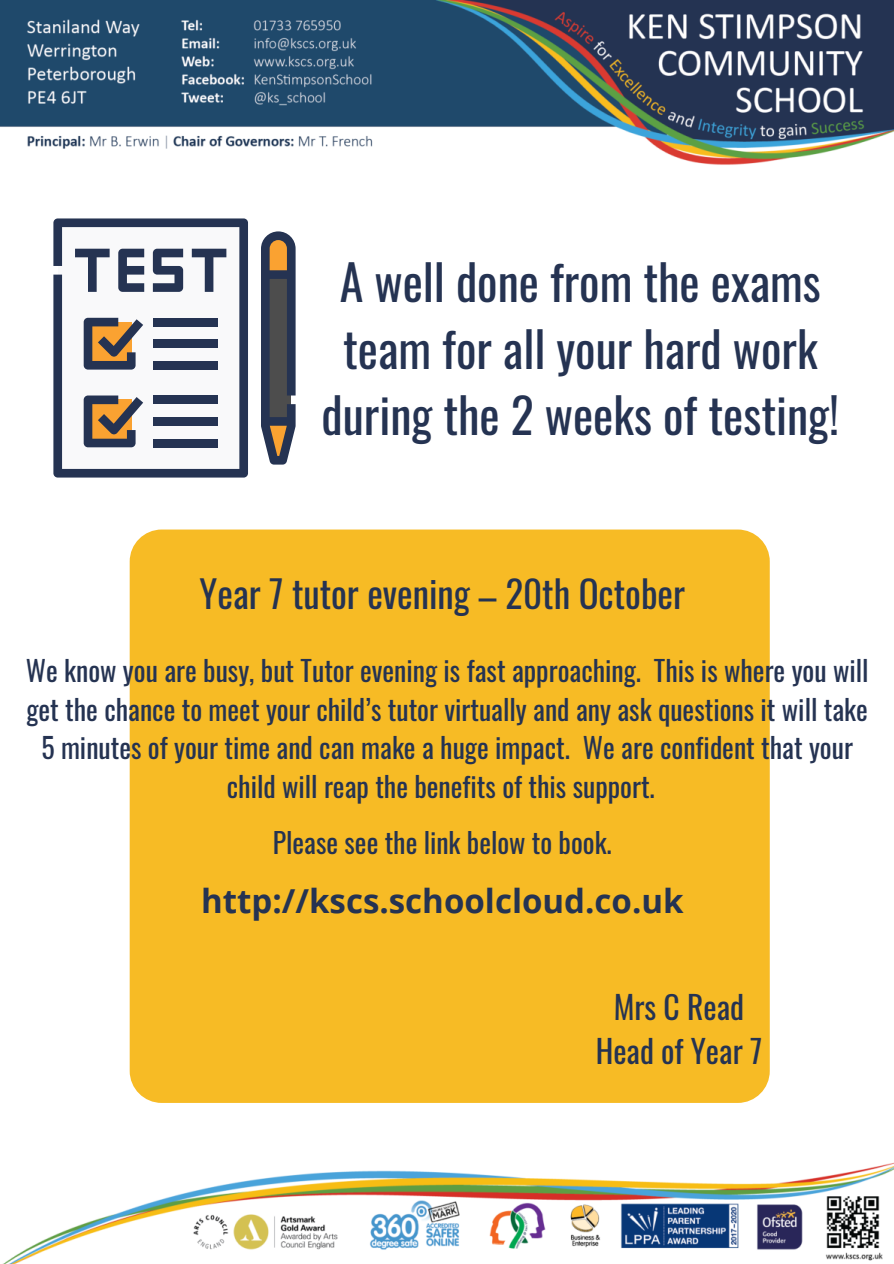
<style>
.page{position:relative;width:894px;height:1264px;background:#fff}
.page>*{position:absolute;margin:0;border:0;box-sizing:border-box;transform-origin:0 0}
.t1{font:48px/66.4px "Oswald";color:#253352;text-align:center}
.t2{font:37.05px "Oswald";color:#253352}
.t3{font:700 33px "Open Sans";color:#253352}
.t4{font:31.5px/43.2px "Oswald";color:#253352;text-align:center}
.t5{font:27.9px/38.7px "Oswald";color:#253352;text-align:center}
.t6{font:27.75px "Oswald";color:#253352}
</style>
<div class="page">
<img style="left:0;top:0;width:893px;height:1263px">
<div style="left:130px;top:529px;width:639px;height:573px;background:#f7bb25;border-radius:32px"></div>
<svg style="left:53px;top:218px;width:195px;height:259px"></svg>
<svg style="left:75px;top:249px;width:35px;height:43px"></svg>
<svg style="left:192px;top:249px;width:34px;height:43px"></svg>
<svg style="left:118px;top:249px;width:26px;height:43px"></svg>
<svg style="left:153px;top:249px;width:30px;height:43px"></svg>
<svg style="left:84px;top:318px;width:59px;height:51px;background:#8b7560"></svg>
<svg style="left:84px;top:395px;width:59px;height:52px;background:#8c7661"></svg>
<div style="left:153px;top:318px;width:65px;height:8px;background:#253352"></div>
<div style="left:153px;top:339px;width:65px;height:9px;background:#253352"></div>
<div style="left:153px;top:361px;width:65px;height:8px;background:#253352"></div>
<div style="left:153px;top:395px;width:65px;height:9px;background:#253352"></div>
<div style="left:153px;top:417px;width:65px;height:9px;background:#253352"></div>
<div style="left:153px;top:438px;width:65px;height:9px;background:#253352"></div>
<svg style="left:261px;top:231px;width:34px;height:233px;background:#535258"></svg>
<h1 class="t1" style="left:321px;top:245px;width:519px">A well done from the exams team for all your hard work during the 2 weeks of testing!</h1>
<h2 class="t2" style="left:199px;top:560px;width:487px">Year 7 tutor evening – 20th October</h2>
<p class="t5" style="left:26px;top:648px;width:844px">We know you are busy, but Tutor evening is fast approaching. This is where you will get the chance to meet your child’s tutor virtually and any ask questions it will take 5 minutes of your time and can make a huge impact. We are confident that your child will reap the benefits of this support.</p>
<p class="t6" style="left:273px;top:818px;width:340px">Please see the link below to book.</p>
<p class="t3" style="left:201px;top:877px;width:484px">http://kscs.schoolcloud.co.uk</p>
<p class="t4" style="left:595px;top:982px;width:168px">Mrs C Read<br>Head of Year 7</p>
</div>
